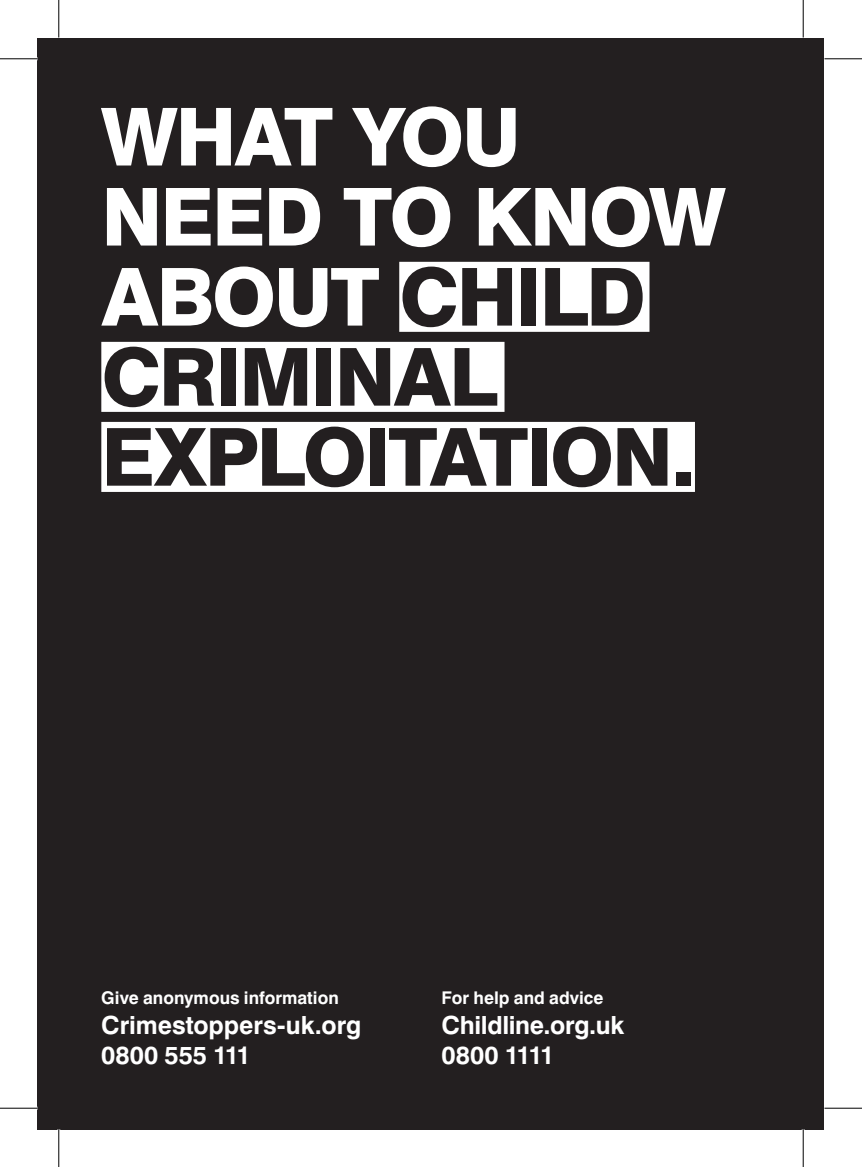
<style>
.page{position:relative;width:862px;height:1167px;background:#fff}
.page>*{position:absolute;margin:0;border:0;box-sizing:border-box;transform-origin:0 0}
.t1{font:800 80px/80px "Swiss 721 BT";letter-spacing:-.03em;color:#231f20}
.t2{font:700 25px/30px "Swiss 721 BT";letter-spacing:-.005em;color:#fff}
.t3{font:700 17.5px "Swiss 721 BT";color:#fff}
.s1{color:#fff}
</style>
<div class="page">
<div style="left:38px;top:38px;width:786px;height:1091px;background:#231f20"></div>
<div style="left:399px;top:262px;width:250px;height:70px;background:#fff"></div>
<div style="left:101px;top:342px;width:403px;height:70px;background:#fff"></div>
<div style="left:101px;top:422px;width:594px;height:70px;background:#fff"></div>
<hr style="left:0;top:58px;width:38px;height:1px;background:#000">
<hr style="left:824px;top:58px;width:38px;height:1px;background:#000">
<hr style="left:0;top:1107px;width:38px;height:1px;background:#000">
<hr style="left:824px;top:1107px;width:38px;height:1px;background:#000">
<hr style="left:58px;top:0;width:1px;height:37px;background:#000">
<hr style="left:58px;top:1129px;width:1px;height:37px;background:#000">
<hr style="left:802px;top:0;width:1px;height:37px;background:#000">
<hr style="left:802px;top:1129px;width:1px;height:37px;background:#000">
<p class="t1" style="left:101px;top:96px;width:625px"><span class="s1">WHAT YOU<br>NEED TO KNOW<br>ABOUT</span> CHILD<br>CRIMINAL<br>EXPLOITATION.</p>
<p class="t3" style="left:101px;top:986px;width:239px">Give anonymous information</p>
<p class="t2" style="left:101px;top:1009px;width:262px">Crimestoppers-uk.org<br>0800 555 111</p>
<p class="t3" style="left:441px;top:986px;width:163px">For help and advice</p>
<p class="t2" style="left:441px;top:1009px;width:184px">Childline.org.uk<br>0800 1111</p>
</div>
